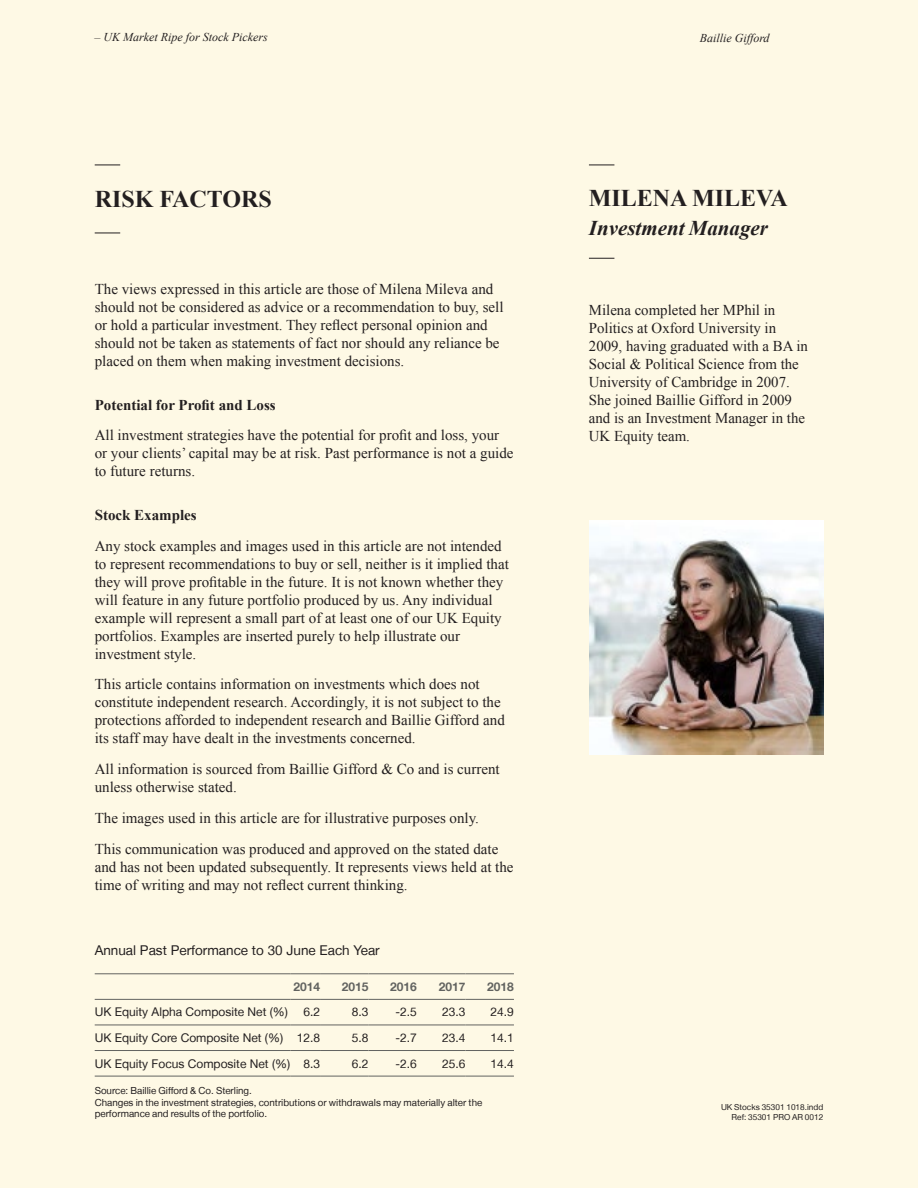
<style>
.page{position:relative;width:918px;height:1188px;background:#fef9e5}
.page>*{position:absolute;margin:0;border:0;box-sizing:border-box;transform-origin:0 0}
.t1{font:700 24px "Times New Roman";color:#231f20}
.t2{font:italic 700 21px "Times New Roman";color:#231f20}
.t3{font:15px/18px "Times New Roman";color:#231f20}
.t4{font:700 15px "Times New Roman";color:#231f20}
.t5{font:13.5px "Helvetica Neue LT";color:#231f20}
.t6{font:12px "Helvetica Neue LT";color:#231f20}
.t7{font:italic 12px "Times New Roman";color:#231f20}
.t8{font:700 12px "Helvetica Neue LT";color:#626360}
.t9{font:9.75px/11.2px "Helvetica Neue LT";color:#231f20}
.t10{font:8.25px/9.8px "Helvetica Neue LT";color:#231f20;text-align:right}
</style>
<div class="page">
<svg style="left:95px;top:165px;width:25px;height:1px"></svg>
<svg style="left:95px;top:233px;width:25px;height:1px"></svg>
<svg style="left:589px;top:165px;width:25px;height:1px"></svg>
<svg style="left:589px;top:258px;width:25px;height:1px"></svg>
<img style="left:590px;top:521px;width:233px;height:233px">
<hr style="left:95px;top:1025px;width:195px;height:1px;background:#626360">
<hr style="left:95px;top:1050px;width:195px;height:1px;background:#626360">
<hr style="left:95px;top:1076px;width:195px;height:1px;background:#626360">
<hr style="left:95px;top:974px;width:195px;height:1px;background:#626360">
<hr style="left:290px;top:974px;width:30px;height:1px;background:#626360">
<hr style="left:320px;top:974px;width:49px;height:1px;background:#626360">
<hr style="left:369px;top:974px;width:48px;height:1px;background:#626360">
<hr style="left:417px;top:974px;width:48px;height:1px;background:#626360">
<hr style="left:465px;top:974px;width:49px;height:1px;background:#626360">
<hr style="left:95px;top:999px;width:195px;height:1px;background:#626360">
<hr style="left:290px;top:999px;width:30px;height:1px;background:#626360">
<hr style="left:320px;top:999px;width:49px;height:1px;background:#626360">
<hr style="left:369px;top:999px;width:48px;height:1px;background:#626360">
<hr style="left:417px;top:999px;width:48px;height:1px;background:#626360">
<hr style="left:465px;top:999px;width:49px;height:1px;background:#626360">
<hr style="left:290px;top:1025px;width:30px;height:1px;background:#626360">
<hr style="left:320px;top:1025px;width:49px;height:1px;background:#626360">
<hr style="left:369px;top:1025px;width:48px;height:1px;background:#626360">
<hr style="left:417px;top:1025px;width:48px;height:1px;background:#626360">
<hr style="left:465px;top:1025px;width:49px;height:1px;background:#626360">
<hr style="left:290px;top:1050px;width:30px;height:1px;background:#626360">
<hr style="left:320px;top:1050px;width:49px;height:1px;background:#626360">
<hr style="left:369px;top:1050px;width:48px;height:1px;background:#626360">
<hr style="left:417px;top:1050px;width:48px;height:1px;background:#626360">
<hr style="left:465px;top:1050px;width:49px;height:1px;background:#626360">
<hr style="left:290px;top:1076px;width:30px;height:1px;background:#626360">
<hr style="left:320px;top:1076px;width:49px;height:1px;background:#626360">
<hr style="left:369px;top:1076px;width:48px;height:1px;background:#626360">
<hr style="left:417px;top:1076px;width:48px;height:1px;background:#626360">
<hr style="left:465px;top:1076px;width:49px;height:1px;background:#626360">
<p class="t7" style="left:94px;top:29px;width:175px">– UK Market Ripe for Stock Pickers</p>
<p class="t7" style="left:700px;top:30px;width:71px">Baillie Gifford</p>
<h1 class="t1" style="left:95px;top:182px;width:179px">RISK FACTORS</h1>
<p class="t3" style="left:95px;top:280px;width:410px">The views expressed in this article are those of Milena Mileva and should not be considered as advice or a recommendation to buy, sell or hold a particular investment. They reflect personal opinion and should not be taken as statements of fact nor should any reliance be placed on them when making investment decisions.</p>
<p class="t4" style="left:95px;top:394px;width:183px">Potential for Profit and Loss</p>
<p class="t3" style="left:95px;top:426px;width:420px">All investment strategies have the potential for profit and loss, your or your clients’ capital may be at risk. Past performance is not a guide to future returns.</p>
<p class="t4" style="left:95px;top:504px;width:104px">Stock Examples</p>
<p class="t3" style="left:95px;top:536px;width:416px">Any stock examples and images used in this article are not intended to represent recommendations to buy or sell, neither is it implied that they will prove profitable in the future. It is not known whether they will feature in any future portfolio produced by us. Any individual example will represent a small part of at least one of our UK Equity portfolios. Examples are inserted purely to help illustrate our investment style.</p>
<p class="t3" style="left:95px;top:675px;width:412px">This article contains information on investments which does not constitute independent research. Accordingly, it is not subject to the protections afforded to independent research and Baillie Gifford and its staff may have dealt in the investments concerned.</p>
<p class="t3" style="left:95px;top:760px;width:407px">All information is sourced from Baillie Gifford &amp; Co and is current unless otherwise stated.</p>
<p class="t3" style="left:95px;top:802px;width:405px;line-height:30.8px">The images used in this article are for illustrative purposes only.<br>This communication was produced and approved on the stated date</p>
<p class="t3" style="left:95px;top:857px;width:420px">and has not been updated subsequently. It represents views held at the time of writing and may not reflect current thinking.</p>
<p class="t5" style="left:95px;top:942px;width:287px">Annual Past Performance to 30 June Each Year</p>
<p class="t8" style="left:293px;top:979px;width:28px">2014</p>
<p class="t8" style="left:342px;top:979px;width:28px">2015</p>
<p class="t8" style="left:390px;top:979px;width:28px">2016</p>
<p class="t8" style="left:439px;top:979px;width:28px">2017</p>
<p class="t8" style="left:487px;top:979px;width:28px">2018</p>
<p class="t6" style="left:95px;top:1005px;width:195px">UK Equity Alpha Composite Net (%)</p>
<p class="t6" style="left:303px;top:1005px;width:18px">6.2</p>
<p class="t6" style="left:352px;top:1005px;width:18px">8.3</p>
<p class="t6" style="left:396px;top:1005px;width:23px">-2.5</p>
<p class="t6" style="left:442px;top:1005px;width:25px">23.3</p>
<p class="t6" style="left:491px;top:1005px;width:25px">24.9</p>
<p class="t6" style="left:95px;top:1031px;width:227px">UK Equity Core Composite Net (%) 12.8</p>
<p class="t6" style="left:352px;top:1031px;width:18px">5.8</p>
<p class="t6" style="left:396px;top:1031px;width:23px">-2.7</p>
<p class="t6" style="left:442px;top:1031px;width:25px">23.4</p>
<p class="t6" style="left:491px;top:1031px;width:25px">14.1</p>
<p class="t6" style="left:95px;top:1056px;width:227px">UK Equity Focus Composite Net (%) 8.3</p>
<p class="t6" style="left:352px;top:1056px;width:18px">6.2</p>
<p class="t6" style="left:396px;top:1056px;width:23px">-2.6</p>
<p class="t6" style="left:442px;top:1056px;width:25px">25.6</p>
<p class="t6" style="left:491px;top:1056px;width:25px">14.4</p>
<p class="t9" style="left:95px;top:1085px;width:389px">Source: Baillie Gifford &amp; Co. Sterling.<br>Changes in the investment strategies, contributions or withdrawals may materially alter the performance and results of the portfolio.</p>
<h1 class="t1" style="left:589px;top:182px;width:200px">MILENA MILEVA</h1>
<h2 class="t2" style="left:589px;top:213px;width:181px">Investment Manager</h2>
<p class="t3" style="left:589px;top:301px;width:221px">Milena completed her MPhil in<br>Politics at Oxford University in<br>2009, having graduated with a BA in<br>Social &amp; Political Science from the<br>University of Cambridge in 2007.<br>She joined Baillie Gifford in 2009 and is an Investment Manager in the<br>UK Equity team.</p>
<p class="t10" style="left:721px;top:1103px;width:104px">UK Stocks 35301 1018.indd<br>Ref: 35301 PRO AR 0012</p>
</div>
